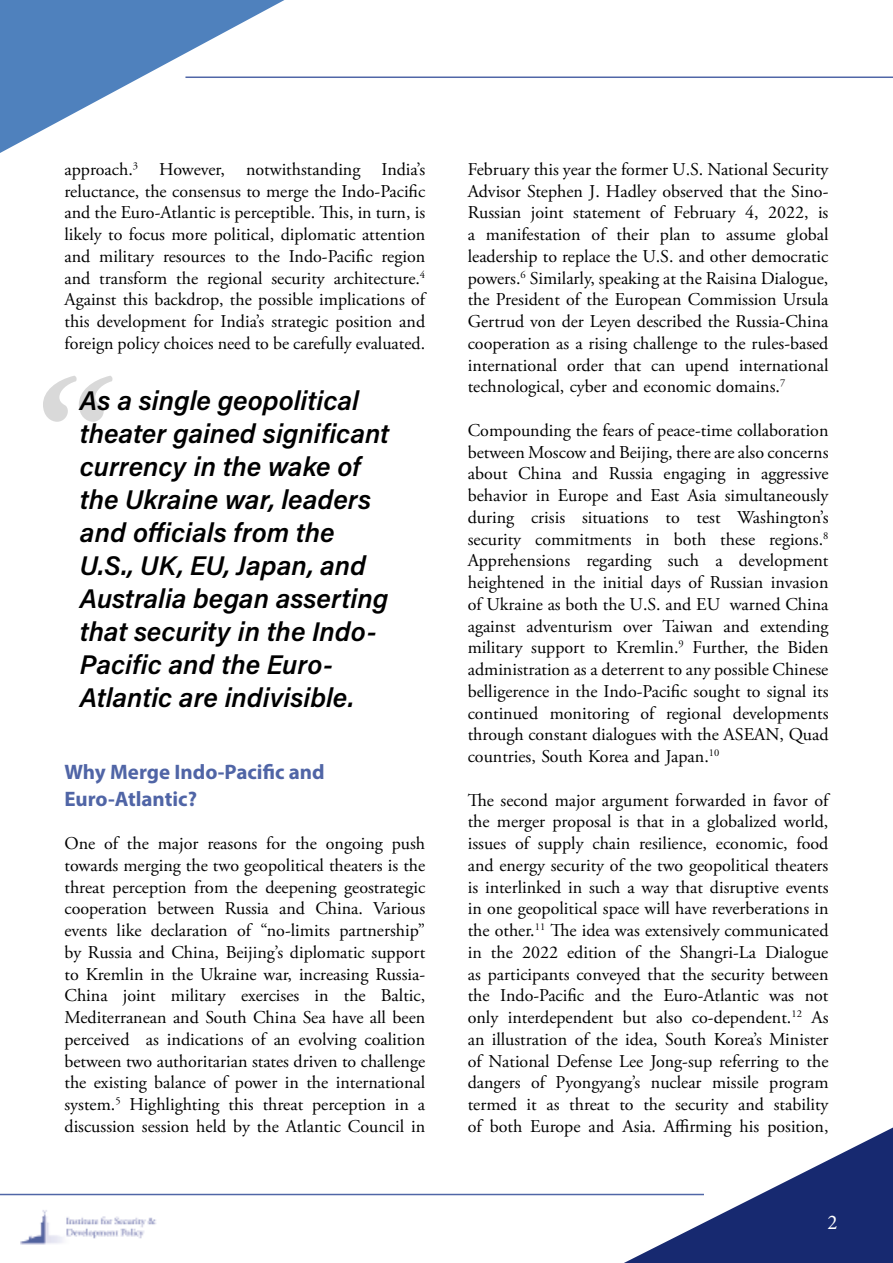
<style>
.page{position:relative;width:893px;height:1263px;background:#fff}
.page>*{position:absolute;margin:0;border:0;box-sizing:border-box;transform-origin:0 0}
.t1{font:27px/33px "Acumin Variable Concept";color:#000}
.t2{font:700 21px/27px "Myriad Pro";color:#5065a6}
.t3{font:21px "Minion Pro";color:#fff}
.t4{font:18px/21.8px "Adobe Garamond Pro";letter-spacing:-.005em;color:#000;text-align:justify}
</style>
<div class="page">
<svg style="left:0;top:0;width:284px;height:153px"></svg>
<hr style="left:185px;top:77px;width:708px;height:1px;background:#5066a7">
<svg style="left:624px;top:1127px;width:269px;height:136px"></svg>
<hr style="left:0;top:1194px;width:704px;height:1px;background:#5066a7">
<img style="left:20px;top:1210px;width:136px;height:35px">
<svg style="left:43px;top:376px;width:70px;height:46px"></svg>
<p class="t4" style="left:64px;top:159px;width:364px">approach.<sup>3</sup> However, notwithstanding India’s reluctance, the consensus to merge the Indo-Pacific and the Euro-Atlantic is perceptible. This, in turn, is likely to focus more political, diplomatic attention and military resources to the Indo-Pacific region and transform the regional security architecture.<sup>4<br></sup>Against this backdrop, the possible implications of this development for India’s strategic position and foreign policy choices need to be carefully evaluated.</p>
<p class="t1" style="left:80px;top:383px;width:311px">As a single geopolitical theater gained significant currency in the wake of the Ukraine war, leaders and officials from the<br>U.S., UK, EU, Japan, and<br>Australia began asserting that security in the Indo-<br>Pacific and the Euro-<br>Atlantic are indivisible.</p>
<p class="t2" style="left:64px;top:758px;width:262px">Why Merge Indo-Pacific and<br>Euro-Atlantic?</p>
<p class="t4" style="left:64px;top:833px;width:362px">One of the major reasons for the ongoing push towards merging the two geopolitical theaters is the threat perception from the deepening geostrategic cooperation between Russia and China. Various events like declaration of “no-limits partnership” by Russia and China, Beijing’s diplomatic support to Kremlin in the Ukraine war, increasing Russia-China joint military exercises in the Baltic, Mediterranean and South China Sea have all been perceived as indications of an evolving coalition between two authoritarian states driven to challenge the existing balance of power in the international system.<sup>5</sup> Highlighting this threat perception in a discussion session held by the Atlantic Council in</p>
<p class="t4" style="left:468px;top:159px;width:362px">February this year the former U.S. National Security Advisor Stephen J. Hadley observed that the Sino-Russian joint statement of February 4, 2022, is a manifestation of their plan to assume global leadership to replace the U.S. and other democratic powers.<sup>6</sup> Similarly, speaking at the Raisina Dialogue, the President of the European Commission Ursula Gertrud von der Leyen described the Russia-China cooperation as a rising challenge to the rules-based international order that can upend international technological, cyber and economic domains.<sup>7</sup></p>
<p class="t4" style="left:468px;top:420px;width:362px">Compounding the fears of peace-time collaboration between Moscow and Beijing, there are also concerns about China and Russia engaging in aggressive behavior in Europe and East Asia simultaneously during crisis situations to test Washington’s security commitments in both these regions.<sup>8<br></sup>Apprehensions regarding such a development heightened in the initial days of Russian invasion of Ukraine as both the U.S. and EU warned China against adventurism over Taiwan and extending military support to Kremlin.<sup>9</sup> Further, the Biden administration as a deterrent to any possible Chinese belligerence in the Indo-Pacific sought to signal its continued monitoring of regional developments through constant dialogues with the ASEAN, Quad countries, South Korea and Japan.<sup>10</sup></p>
<p class="t4" style="left:468px;top:790px;width:364px">The second major argument forwarded in favor of the merger proposal is that in a globalized world, issues of supply chain resilience, economic, food and energy security of the two geopolitical theaters is interlinked in such a way that disruptive events in one geopolitical space will have reverberations in the other.<sup>11</sup> The idea was extensively communicated in the 2022 edition of the Shangri-La Dialogue as participants conveyed that the security between the Indo-Pacific and the Euro-Atlantic was not only interdependent but also co-dependent.<sup>12</sup> As an illustration of the idea, South Korea’s Minister of National Defense Lee Jong-sup referring to the dangers of Pyongyang’s nuclear missile program termed it as threat to the security and stability of both Europe and Asia. Affirming his position,</p>
<p class="t3" style="left:827px;top:1208px;width:12px">2</p>
</div>
